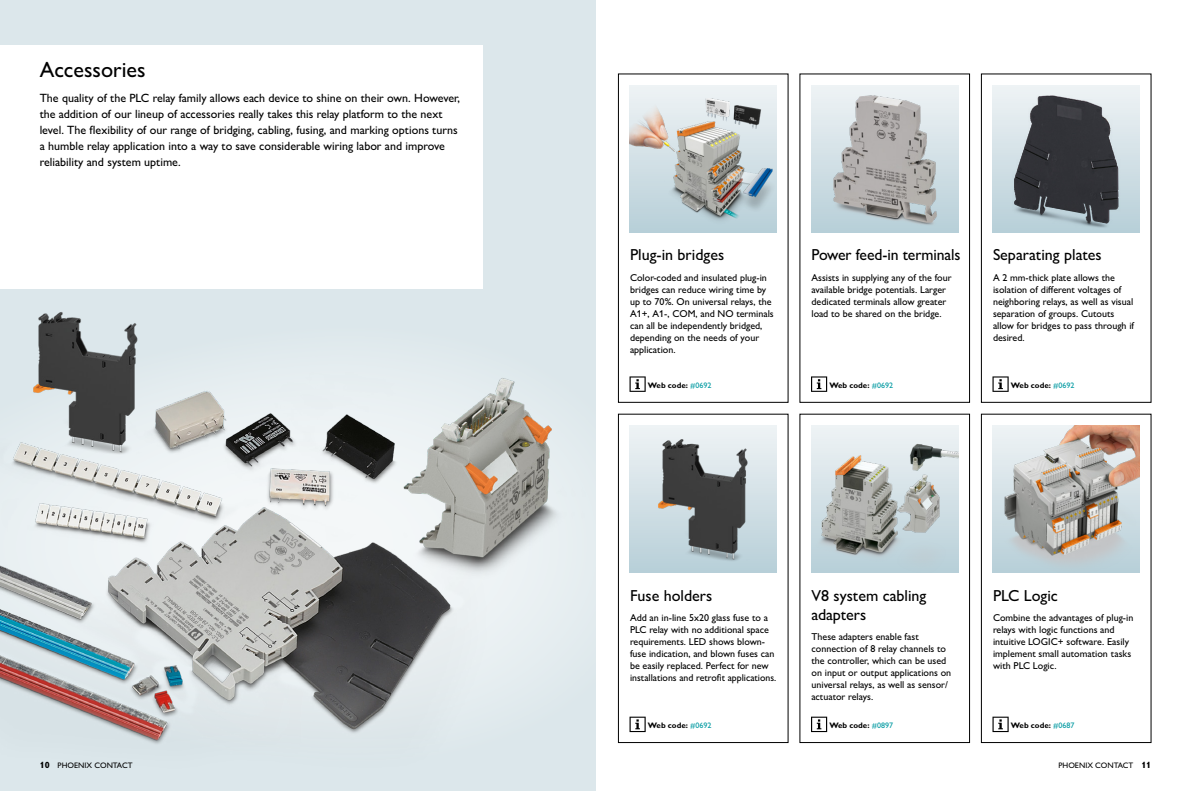
<style>
.page{position:relative;width:1191px;height:791px;background:#fff}
.page>*{position:absolute;margin:0;border:0;box-sizing:border-box;transform-origin:0 0}
.t1{font:22px "Px C Gill Alt One";color:#000}
.t2{font:16px/19.2px "Px C Gill Alt One";color:#000}
.t3{font:12px/16px "Px C Gill Alt One";color:#000}
.t4{font:10px/12px "Px C Gill Alt One";color:#000}
.t5{font:700 8px "Px C Gill Alt One";color:#000}
.t6{font:8px "Px C Gill Alt One";color:#000}
.s1{font-weight:400;color:#0099a1}
.s2{font-weight:700;font-size:9px}
</style>
<div class="page">
<div style="left:0;top:0;width:595px;height:791px;background:#dce7eb"></div>
<img style="left:0;top:258px;width:577px;height:486px">
<div style="left:0;top:45px;width:482px;height:244px;background:#fff"></div>
<div style="left:618px;top:74px;width:170px;height:329px;border:1px solid #000"></div>
<svg style="left:629px;top:85px;width:148px;height:147px"></svg>
<img style="left:629px;top:89px;width:148px;height:139px">
<img style="left:811px;top:85px;width:147px;height:147px">
<div style="left:981px;top:74px;width:170px;height:329px;border:1px solid #000"></div>
<div style="left:992px;top:85px;width:148px;height:147px;background:#b8d0d9"></div>
<img style="left:992px;top:85px;width:148px;height:143px">
<div style="left:618px;top:414px;width:170px;height:329px;border:1px solid #000"></div>
<img style="left:629px;top:425px;width:148px;height:148px">
<img style="left:811px;top:425px;width:147px;height:148px">
<div style="left:981px;top:414px;width:170px;height:329px;border:1px solid #000"></div>
<img style="left:992px;top:425px;width:148px;height:148px">
<svg style="left:629px;top:376px;width:16px;height:16px"></svg>
<svg style="left:811px;top:376px;width:16px;height:16px"></svg>
<svg style="left:992px;top:376px;width:16px;height:16px"></svg>
<svg style="left:629px;top:717px;width:16px;height:15px"></svg>
<svg style="left:811px;top:717px;width:16px;height:15px"></svg>
<svg style="left:992px;top:717px;width:16px;height:15px"></svg>
<h1 class="t1" style="left:40px;top:57px;width:107px">Accessories</h1>
<p class="t3" style="left:40px;top:90px;width:422px">The quality of the PLC relay family allows each device to shine on their own. However, the addition of our lineup of accessories really takes this relay platform to the next level. The flexibility of our range of bridging, cabling, fusing, and marking options turns a humble relay application into a way to save considerable wiring labor and improve reliability and system uptime.</p>
<h2 class="t2" style="left:630px;top:245px;width:96px">Plug-in bridges</h2>
<p class="t4" style="left:630px;top:271px;width:145px">Color-coded and insulated plug-in bridges can reduce wiring time by up to 70%. On universal relays, the<br>A1+, A1-, COM, and NO terminals can all be independently bridged, depending on the needs of your application.</p>
<h2 class="t2" style="left:811px;top:245px;width:150px">Power feed-in terminals</h2>
<p class="t4" style="left:811px;top:271px;width:141px">Assists in supplying any of the four available bridge potentials. Larger dedicated terminals allow greater load to be shared on the bridge.</p>
<h2 class="t2" style="left:993px;top:245px;width:110px">Separating plates</h2>
<p class="t4" style="left:993px;top:271px;width:143px">A 2 mm-thick plate allows the isolation of different voltages of neighboring relays, as well as visual separation of groups. Cutouts allow for bridges to pass through if desired.</p>
<p class="t5" style="left:648px;top:380px;width:65px">Web code: <span class="s1">#0692</span></p>
<p class="t5" style="left:829px;top:380px;width:65px">Web code: <span class="s1">#0692</span></p>
<p class="t5" style="left:1011px;top:380px;width:65px">Web code: <span class="s1">#0692</span></p>
<h2 class="t2" style="left:630px;top:585px;width:84px">Fuse holders</h2>
<p class="t4" style="left:630px;top:612px;width:148px">Add an in-line 5x20 glass fuse to a PLC relay with no additional space requirements. LED shows blown&shy;fuse indication, and blown fuses can be easily replaced. Perfect for new installations and retrofit applications.</p>
<h2 class="t2" style="left:811px;top:585px;width:116px">V8 system cabling adapters</h2>
<p class="t4" style="left:811px;top:631px;width:141px">These adapters enable fast connection of 8 relay channels to the controller, which can be used on input or output applications on universal relays, as well as sensor/ actuator relays.</p>
<h2 class="t2" style="left:993px;top:585px;width:66px">PLC Logic</h2>
<p class="t4" style="left:993px;top:612px;width:142px">Combine the advantages of plug-in relays with logic functions and intuitive LOGIC+ software. Easily implement small automation tasks with PLC Logic.</p>
<p class="t5" style="left:648px;top:720px;width:65px">Web code: <span class="s1">#0692</span></p>
<p class="t5" style="left:829px;top:720px;width:65px">Web code: <span class="s1">#0897</span></p>
<p class="t5" style="left:1011px;top:720px;width:65px">Web code: <span class="s1">#0687</span></p>
<p class="t6" style="left:40px;top:761px;width:94px"><span class="s2">10</span> PHOENIX CONTACT</p>
<p class="t6" style="left:1058px;top:761px;width:94px">PHOENIX CONTACT <span class="s2">11</span></p>
</div>
